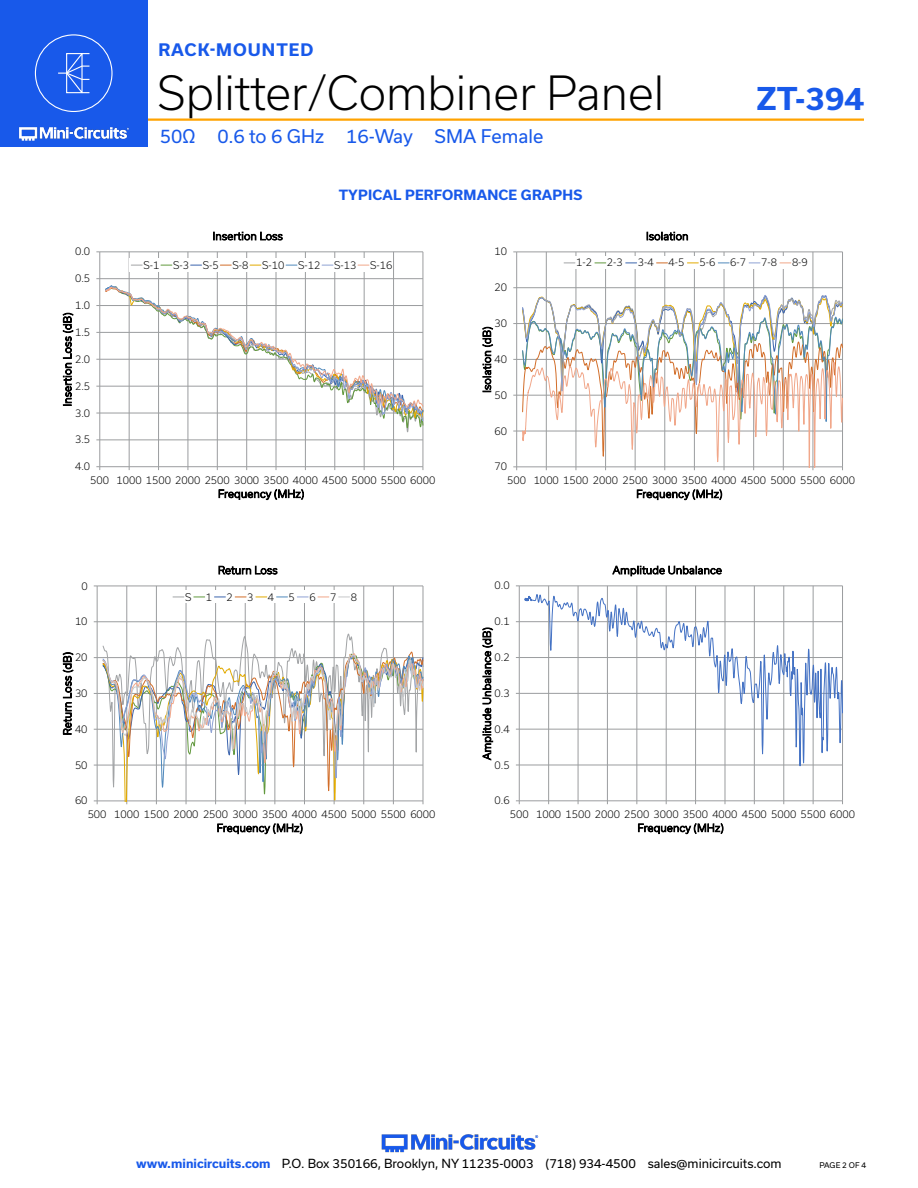
<style>
.page{position:relative;width:918px;height:1188px;background:#fff}
.page>*{position:absolute;margin:0;border:0;box-sizing:border-box;transform-origin:0 0}
.t1{font:300 45px "Usual";color:#000}
.t2{font:700 30px "Usual";color:#1859ea}
.t3{font:18px "Usual";color:#1859ea}
.t4{font:700 16.5px "Usual";letter-spacing:.065em;color:#1859ea}
.Blue_Headers{font:700 13.5px "Usual";letter-spacing:.015em;color:#1859ea}
.t5{font:12px "Usual";color:#000}
.t6{font:300 10.2px "Usual";letter-spacing:.005em;color:#000}
.t7{font:300 10.2px "Usual";letter-spacing:.025em;color:#000}
.t8{font:7.5px "Usual";color:#000}
.s1{font-weight:700;color:#1859ea}
</style>
<div class="page">
<img style="left:381px;top:1134px;width:158px;height:19px">
<hr style="left:129px;top:118px;width:735px;height:3px;background:#ffa300">
<div style="left:0;top:0;width:148px;height:147px;background:#1859ea"></div>
<img style="left:19px;top:126px;width:110px;height:15px">
<div style="left:35px;top:34px;width:78px;height:78px;border:1px solid #fff;border-radius:50%"></div>
<svg style="left:58px;top:53px;width:32px;height:41px"></svg>
<svg style="left:96px;top:251px;width:328px;height:219px"></svg>
<svg style="left:93px;top:585px;width:331px;height:220px"></svg>
<svg style="left:513px;top:251px;width:330px;height:220px"></svg>
<svg style="left:515px;top:585px;width:328px;height:220px"></svg>
<p class="t6" style="left:75px;top:246px;width:17px">0.0</p>
<p class="t6" style="left:75px;top:273px;width:17px">0.5</p>
<p class="t6" style="left:75px;top:299px;width:17px">1.0</p>
<p class="t6" style="left:75px;top:326px;width:17px">1.5</p>
<p class="t6" style="left:75px;top:353px;width:17px">2.0</p>
<p class="t6" style="left:75px;top:380px;width:17px">2.5</p>
<p class="t6" style="left:75px;top:407px;width:17px">3.0</p>
<p class="t6" style="left:75px;top:434px;width:17px">3.5</p>
<p class="t6" style="left:75px;top:461px;width:17px">4.0</p>
<p class="t7" style="left:62px;top:406px;width:95px;rotate:-90deg">Insertion Loss (dB)</p>
<h3 class="t4" style="left:158px;top:40px;width:157px">RACK-MOUNTED</h3>
<h1 class="t1" style="left:158px;top:67px;width:508px">Splitter/Combiner Panel</h1>
<h3 class="t3" style="left:160px;top:126px;width:385px">50Ω 0.6 to 6 GHz 16-Way SMA Female</h3>
<p class="t7" style="left:213px;top:230px;width:72px">Insertion Loss</p>
<p class="Blue_Headers" style="left:339px;top:188px;width:245px">TYPICAL PERFORMANCE GRAPHS</p>
<p class="t7" style="left:646px;top:230px;width:44px">Isolation</p>
<h2 class="t2" style="left:757px;top:82px;width:109px">ZT-394</h2>
<p class="t6" style="left:143px;top:259px;width:18px">S-1</p>
<p class="t6" style="left:173px;top:259px;width:18px">S-3</p>
<p class="t6" style="left:203px;top:259px;width:18px">S-5</p>
<p class="t6" style="left:232px;top:259px;width:18px">S-8</p>
<p class="t6" style="left:262px;top:259px;width:24px">S-10</p>
<p class="t6" style="left:298px;top:259px;width:24px">S-12</p>
<p class="t6" style="left:334px;top:259px;width:24px">S-13</p>
<p class="t6" style="left:370px;top:259px;width:24px">S-16</p>
<p class="t6" style="left:495px;top:246px;width:14px">10</p>
<p class="t6" style="left:495px;top:282px;width:14px">20</p>
<p class="t6" style="left:495px;top:317px;width:14px">30</p>
<p class="t6" style="left:495px;top:353px;width:14px">40</p>
<p class="t6" style="left:495px;top:389px;width:14px">50</p>
<p class="t6" style="left:495px;top:425px;width:14px">60</p>
<p class="t6" style="left:495px;top:461px;width:14px">70</p>
<p class="t7" style="left:481px;top:393px;width:68px;rotate:-90deg">Isolation (dB)</p>
<p class="t6" style="left:576px;top:257px;width:17px">1-2</p>
<p class="t6" style="left:607px;top:257px;width:17px">2-3</p>
<p class="t6" style="left:638px;top:257px;width:17px">3-4</p>
<p class="t6" style="left:669px;top:257px;width:17px">4-5</p>
<p class="t6" style="left:699px;top:257px;width:17px">5-6</p>
<p class="t6" style="left:730px;top:257px;width:17px">6-7</p>
<p class="t6" style="left:761px;top:257px;width:17px">7-8</p>
<p class="t6" style="left:792px;top:257px;width:17px">8-9</p>
<p class="t6" style="left:90px;top:474px;width:347px">500 1000 1500 2000 2500 3000 3500 4000 4500 5000 5500 6000</p>
<p class="t6" style="left:507px;top:474px;width:349px">500 1000 1500 2000 2500 3000 3500 4000 4500 5000 5500 6000</p>
<p class="t7" style="left:218px;top:488px;width:88px">Frequency (MHz)</p>
<p class="t7" style="left:636px;top:488px;width:88px">Frequency (MHz)</p>
<p class="t7" style="left:218px;top:564px;width:61px">Return Loss</p>
<p class="t7" style="left:613px;top:564px;width:111px">Amplitude Unbalance</p>
<p class="t6" style="left:81px;top:580px;width:8px">0</p>
<p class="t6" style="left:75px;top:616px;width:14px">10</p>
<p class="t6" style="left:75px;top:651px;width:14px">20</p>
<p class="t6" style="left:75px;top:687px;width:14px">30</p>
<p class="t6" style="left:75px;top:723px;width:14px">40</p>
<p class="t6" style="left:75px;top:759px;width:14px">50</p>
<p class="t6" style="left:75px;top:795px;width:14px">60</p>
<p class="t7" style="left:62px;top:735px;width:85px;rotate:-90deg">Return Loss (dB)</p>
<p class="t6" style="left:185px;top:591px;width:8px">S</p>
<p class="t6" style="left:206px;top:591px;width:8px">1</p>
<p class="t6" style="left:227px;top:591px;width:8px">2</p>
<p class="t6" style="left:247px;top:591px;width:8px">3</p>
<p class="t6" style="left:268px;top:591px;width:8px">4</p>
<p class="t6" style="left:289px;top:591px;width:8px">5</p>
<p class="t6" style="left:309px;top:591px;width:8px">6</p>
<p class="t6" style="left:330px;top:591px;width:8px">7</p>
<p class="t6" style="left:351px;top:591px;width:8px">8</p>
<p class="t6" style="left:495px;top:580px;width:17px">0.0</p>
<p class="t6" style="left:495px;top:616px;width:17px">0.1</p>
<p class="t6" style="left:495px;top:651px;width:17px">0.2</p>
<p class="t6" style="left:495px;top:687px;width:17px">0.3</p>
<p class="t6" style="left:495px;top:723px;width:17px">0.4</p>
<p class="t6" style="left:495px;top:759px;width:17px">0.5</p>
<p class="t6" style="left:495px;top:795px;width:17px">0.6</p>
<p class="t7" style="left:481px;top:760px;width:134px;rotate:-90deg">Amplitude Unbalance (dB)</p>
<p class="t6" style="left:88px;top:808px;width:349px">500 1000 1500 2000 2500 3000 3500 4000 4500 5000 5500 6000</p>
<p class="t6" style="left:510px;top:808px;width:347px">500 1000 1500 2000 2500 3000 3500 4000 4500 5000 5500 6000</p>
<p class="t7" style="left:217px;top:822px;width:88px">Frequency (MHz)</p>
<p class="t7" style="left:638px;top:822px;width:88px">Frequency (MHz)</p>
<p class="t5" style="left:136px;top:1157px;width:647px"><span class="s1">www.minicircuits.com</span> P.O. Box 350166, Brooklyn, NY 11235-0003 (718) 934-4500 sales@minicircuits.com</p>
<p class="t8" style="left:819px;top:1161px;width:48px">PAGE 2 OF 4</p>
</div>
